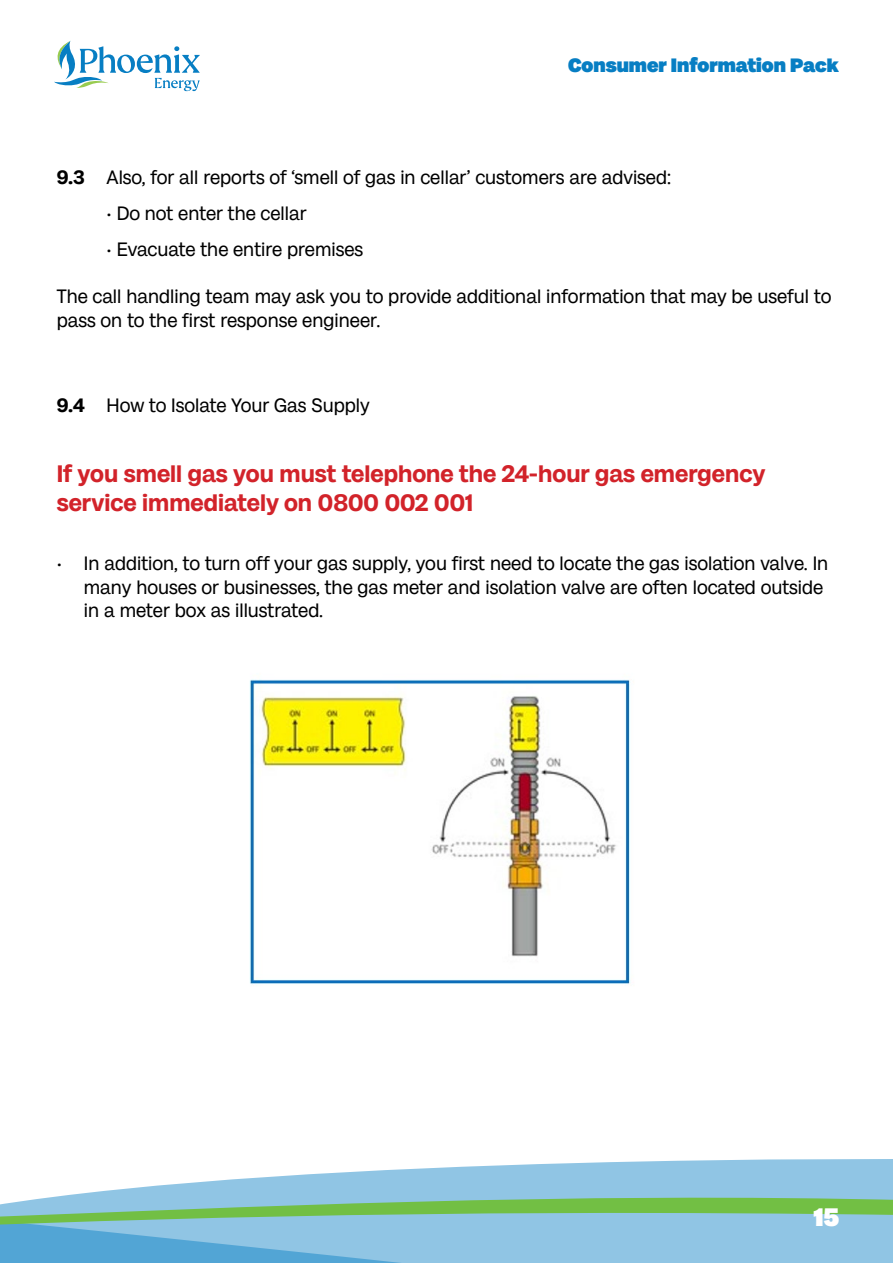
<style>
.page{position:relative;width:893px;height:1263px;background:#fff}
.page>*{position:absolute;margin:0;border:0;box-sizing:border-box;transform-origin:0 0}
.t1{font:800 25.5px "Milligram";color:#fff}
.t2{font:700 24px/28.8px "Milligram";color:#d2232a}
.t3{font:19.5px/23.4px "Milligram";color:#000}
.t4{font:800 19.5px "Milligram";color:#077ec3}
.s1{font-weight:700}
</style>
<div class="page">
<svg style="left:0;top:1159px;width:893px;height:104px;fill:#90c5e4"></svg>
<svg style="left:54px;top:41px;width:146px;height:50px"></svg>
<img style="left:249px;top:679px;width:382px;height:306px">
<p class="t4" style="left:568px;top:50px;width:272px">Consumer Information Pack</p>
<p class="t3" style="left:57px;top:164px;width:616px"><span class="s1">9.3</span> Also, for all reports of ‘smell of gas in cellar’ customers are advised:</p>
<p class="t3" style="left:106px;top:200px;width:202px">• Do not enter the cellar</p>
<p class="t3" style="left:106px;top:237px;width:258px">• Evacuate the entire premises</p>
<p class="t3" style="left:57px;top:283px;width:776px">The call handling team may ask you to provide additional information that may be useful to pass on to the first response engineer.</p>
<p class="t3" style="left:57px;top:392px;width:314px"><span class="s1">9.4</span> How to Isolate Your Gas Supply</p>
<p class="t2" style="left:57px;top:457px;width:710px">If you smell gas you must telephone the 24-hour gas emergency service immediately on 0800 002 001</p>
<p class="t3" style="left:84px;top:551px;width:746px;text-indent:-27px">• In addition, to turn off your gas supply, you first need to locate the gas isolation valve. In many houses or businesses, the gas meter and isolation valve are often located outside in a meter box as illustrated.</p>
<h1 class="t1" style="left:814px;top:1198px;width:27px">15</h1>
</div>
